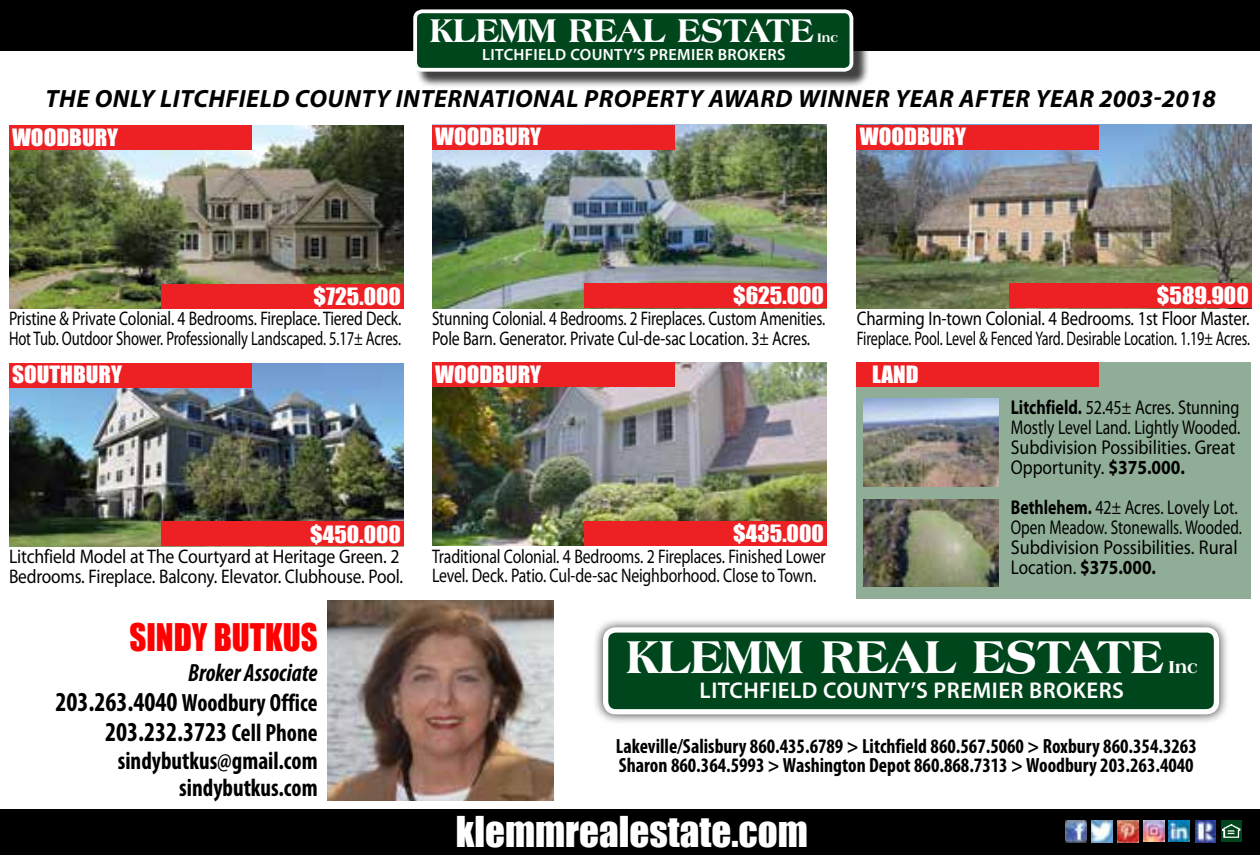
<style>
.page{position:relative;width:1260px;height:855px;background:#fff}
.page>*{position:absolute;margin:0;border:0;box-sizing:border-box;transform-origin:0 0}
.t1{font:800 48.75px "Americana BT";color:#fff;scale:.95 1}
.t2{font:39px "Impact";color:#fff}
.t3{font:800 35px "Americana BT";color:#fff;scale:.95 1}
.t4{font:35px "Impact";color:#f00;scale:.94 1}
.t5{font:700 condensed 27.5px "Myriad Pro";color:#000;scale:.94 1}
.t6{font:italic 700 25px "Myriad Pro";letter-spacing:.02em;color:#000}
.t7{font:italic 700 condensed 25px/30px "Myriad Pro";color:#000;text-align:right;scale:.94 1}
.t8{font:700 condensed 25px/27.5px "Myriad Pro";color:#000;text-align:right;scale:.94 1}
.t9{font:600 22.75px "Myriad Pro";letter-spacing:.02em;color:#fff}
.t10{font:22px "Impact";color:#fff;scale:1.06 1}
.t11{font:700 condensed 20.5px/18.5px "Myriad Pro";color:#000;scale:.96 1}
.t12{font:20px/20px "Myriad Pro";color:#000;scale:.8 1}
.t13{font:20px/20px "Myriad Pro";color:#000;scale:.79 1}
.t14{font:19.75px/19.8px "Myriad Pro";letter-spacing:-.01em;color:#000;scale:.79 1}
.t15{font:19.75px/19.8px "Myriad Pro";letter-spacing:-.01em;color:#000;scale:.85 1}
.t16{font:19.75px/19.8px "Myriad Pro";letter-spacing:-.01em;color:#000;scale:.77 1}
.t17{font:19.75px/19.8px "Myriad Pro";letter-spacing:-.01em;color:#000;scale:.8 1}
.t18{font:19.75px/19.8px "Myriad Pro";letter-spacing:-.01em;color:#000;scale:.9 1}
.t19{font:800 18.25px "Americana BT";color:#fff}
.t20{font:600 16.25px "Myriad Pro";letter-spacing:.02em;color:#fff}
.t21{font:800 13px "Americana BT";color:#fff}
.s1{font-weight:700}
.s2{font-style:normal;font-size:27.5px}
.s3{font-style:normal}
.s4{font-size:25px}
</style>
<div class="page">
<div style="left:0;top:0;width:1260px;height:51px;background:#000"></div>
<div style="left:416px;top:12px;width:453px;height:76px;background:#000;opacity:.75"></div>
<div style="left:415px;top:11px;width:436px;height:59px;background:#00461c;border-radius:7px"></div>
<div style="left:413px;top:9px;width:440px;height:63px;border:4px solid #fff;border-radius:7px"></div>
<div style="left:0;top:810px;width:1260px;height:45px;background:#000"></div>
<img style="left:1065px;top:821px;width:22px;height:21px">
<img style="left:1091px;top:821px;width:21px;height:21px">
<img style="left:1169px;top:821px;width:21px;height:21px">
<img style="left:1117px;top:821px;width:21px;height:21px">
<img style="left:1195px;top:821px;width:21px;height:21px">
<img style="left:1143px;top:821px;width:22px;height:21px">
<div style="left:1221px;top:821px;width:21px;height:21px;background:#00461c"></div>
<img style="left:1223px;top:824px;width:17px;height:14px">
<img style="left:9px;top:125px;width:394px;height:184px">
<img style="left:432px;top:125px;width:394px;height:183px">
<img style="left:857px;top:125px;width:394px;height:183px">
<img style="left:9px;top:363px;width:394px;height:183px">
<img style="left:432px;top:363px;width:394px;height:183px">
<div style="left:9px;top:125px;width:242px;height:25px;background:#ed2024"></div>
<div style="left:432px;top:125px;width:242px;height:25px;background:#ed2024"></div>
<div style="left:857px;top:125px;width:242px;height:25px;background:#ed2024"></div>
<div style="left:9px;top:363px;width:242px;height:25px;background:#ed2024"></div>
<div style="left:432px;top:362px;width:242px;height:25px;background:#ed2024"></div>
<div style="left:161px;top:284px;width:242px;height:25px;background:#ed2024"></div>
<div style="left:584px;top:283px;width:242px;height:25px;background:#ed2024"></div>
<div style="left:1009px;top:283px;width:242px;height:25px;background:#ed2024"></div>
<div style="left:161px;top:521px;width:242px;height:25px;background:#ed2024"></div>
<div style="left:584px;top:521px;width:242px;height:25px;background:#ed2024"></div>
<div style="left:856px;top:362px;width:395px;height:237px;background:#90ae97"></div>
<div style="left:856px;top:362px;width:242px;height:25px;background:#ed2024"></div>
<img style="left:327px;top:600px;width:227px;height:200px">
<div style="left:593px;top:618px;width:636px;height:107px;background:#000;opacity:.75"></div>
<div style="left:606px;top:630px;width:610px;height:82px;background:#00461c;border-radius:10px"></div>
<div style="left:603px;top:627px;width:616px;height:87px;border:5px solid #fff;border-radius:10px"></div>
<img style="left:863px;top:499px;width:136px;height:88px">
<img style="left:864px;top:399px;width:135px;height:88px">
<h3 class="t3" style="left:430px;top:9px;width:405px">KLEMM REAL ESTATE</h3>
<p class="t21" style="left:817px;top:30px;width:22px">Inc</p>
<p class="t20" style="left:482px;top:44px;width:305px">LITCHFIELD COUNTY’S PREMIER BROKERS</p>
<p class="t6" style="left:46px;top:83px;width:1172px">THE ONLY LITCHFIELD COUNTY INTERNATIONAL PROPERTY AWARD WINNER YEAR AFTER YEAR 2003-2018</p>
<p class="t10" style="left:12px;top:120px;width:102px">WOODBURY</p>
<p class="t10" style="left:435px;top:120px;width:102px">WOODBURY</p>
<p class="t10" style="left:860px;top:120px;width:102px">WOODBURY</p>
<p class="t10" style="left:313px;top:279px;width:84px">$725.000</p>
<p class="t10" style="left:733px;top:279px;width:87px">$625.000</p>
<p class="t10" style="left:1157px;top:279px;width:88px">$589.900</p>
<p class="t14" style="left:9px;top:309px;width:498px">Pristine &amp; Private Colonial. 4 Bedrooms. Fireplace. Tiered Deck.<br>Hot Tub. Outdoor Shower. Professionally Landscaped. 5.17± Acres.</p>
<p class="t16" style="left:432px;top:308px;width:512px">Stunning Colonial. 4 Bedrooms. 2 Fireplaces. Custom Amenities.<br>Pole Barn. Generator. Private Cul-de-sac Location. 3± Acres.</p>
<p class="t15" style="left:857px;top:308px;width:464px">Charming In-town Colonial. 4 Bedrooms. 1st Floor Master.<br>Fireplace. Pool. Level &amp; Fenced Yard. Desirable Location. 1.19± Acres.</p>
<p class="t10" style="left:12px;top:358px;width:105px">SOUTHBURY</p>
<p class="t10" style="left:435px;top:357px;width:102px">WOODBURY</p>
<p class="t10" style="left:872px;top:357px;width:46px">LAND</p>
<p class="t10" style="left:310px;top:517px;width:87px">$450.000</p>
<p class="t10" style="left:733px;top:517px;width:87px">$435.000</p>
<p class="t18" style="left:9px;top:546px;width:439px">Litchfield Model at The Courtyard at Heritage Green. 2<br>Bedrooms. Fireplace. Balcony. Elevator. Clubhouse. Pool.</p>
<p class="t17" style="left:432px;top:546px;width:494px">Traditional Colonial. 4 Bedrooms. 2 Fireplaces. Finished Lower<br>Level. Deck. Patio. Cul-de-sac Neighborhood. Close to Town.</p>
<p class="t12" style="left:1011px;top:397px;width:288px"><span class="s1">Litchfield.</span> 52.45± Acres. Stunning Mostly Level Land. Lightly Wooded.<br>Subdivision Possibilities. Great Opportunity. <span class="s1">$375.000.</span></p>
<p class="t13" style="left:1011px;top:497px;width:294px"><span class="s1">Bethlehem.</span> 42± Acres. Lovely Lot.<br>Open Meadow. Stonewalls. Wooded.<br>Subdivision Possibilities. Rural<br>Location. <span class="s1">$375.000.</span></p>
<h3 class="t4" style="left:129px;top:610px;width:202px">SINDY BUTKUS</h3>
<p class="t7" style="left:55px;top:658px;width:281px">Broker Associate<br><span class="s2">203.263.4040</span> <span class="s3">Woodbury Office</span></p>
<h3 class="t5" style="left:105px;top:715px;width:227px">203.232.3723 <span class="s4">Cell Phone</span></h3>
<p class="t8" style="left:118px;top:746px;width:214px">sindybutkus@gmail.com sindybutkus.com</p>
<h1 class="t1" style="left:626px;top:627px;width:567px">KLEMM REAL ESTATE</h1>
<p class="t19" style="left:1169px;top:656px;width:31px">Inc</p>
<p class="t9" style="left:700px;top:676px;width:426px">LITCHFIELD COUNTY’S PREMIER BROKERS</p>
<p class="t11" style="left:616px;top:737px;width:607px">Lakeville/Salisbury 860.435.6789 &gt; Litchfield 860.567.5060 &gt; Roxbury 860.354.3263<br>Sharon 860.364.5993 &gt; Washington Depot 860.868.7313 &gt; Woodbury 203.263.4040</p>
<h2 class="t2" style="left:456px;top:802px;width:354px">klemmrealestate.com</h2>
</div>
